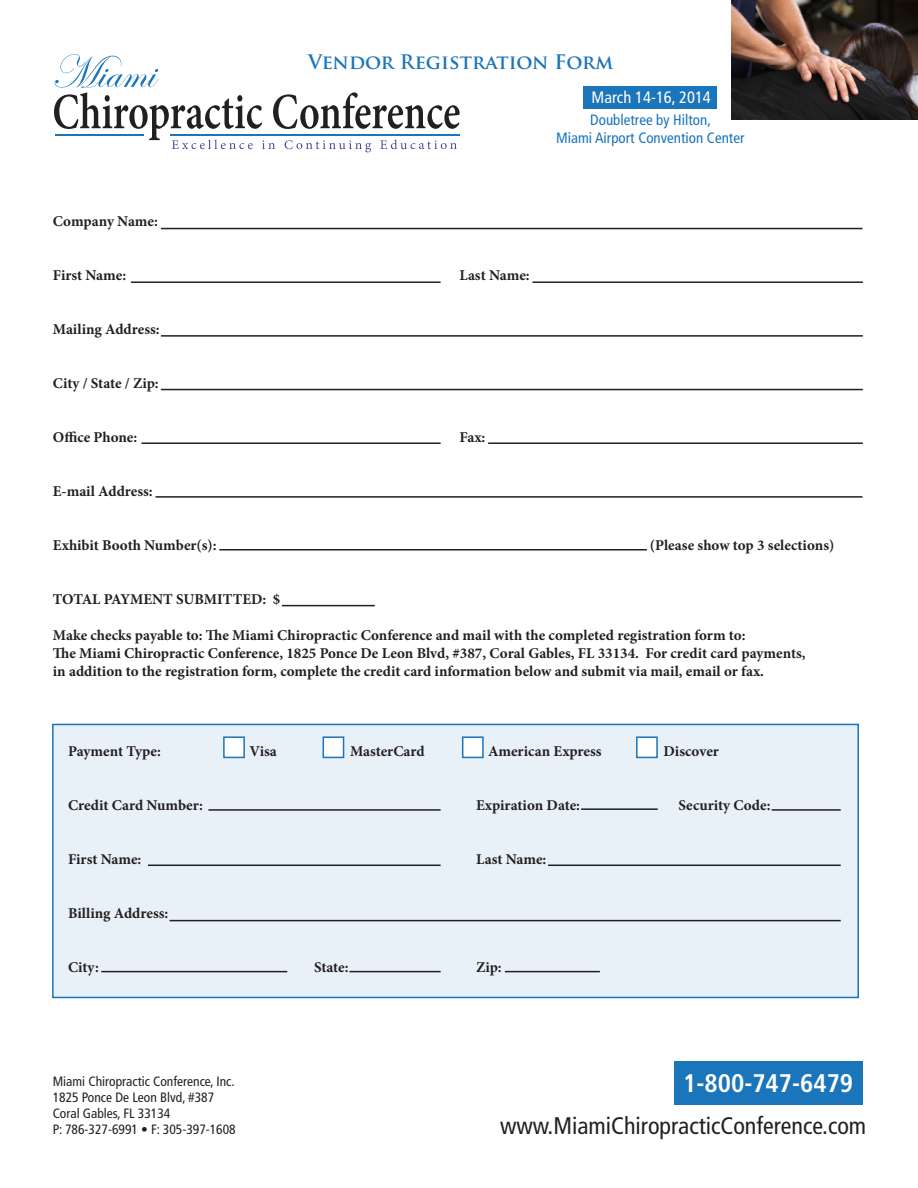
<style>
.page{position:relative;width:918px;height:1188px;background:#fff}
.page>*{position:absolute;margin:0;border:0;box-sizing:border-box;transform-origin:0 0}
.t1{font:700 condensed 25.5px "Frutiger";color:#fff}
.t2{font:condensed 24px "Frutiger";color:#231f20}
.t3{font:700 19.5px "Trajan Pro";color:#1b75ba}
.t4{font:condensed 16.5px "Frutiger";color:#fff}
.t5{font:700 15px/18px "Minion Pro";color:#231f20}
.t6{font:condensed 15px/18px "Frutiger";color:#1b75ba;text-align:center}
.t7{font:condensed 13.5px/16.2px "Frutiger";color:#231f20}
</style>
<div class="page">
<svg style="left:54px;top:54px;width:406px;height:98px"></svg>
<hr style="left:55px;top:135px;width:88px;height:1px;background:#1b75ba">
<hr style="left:170px;top:135px;width:289px;height:1px;background:#1b75ba">
<div style="left:674px;top:1062px;width:188px;height:43px;background:#1b75ba"></div>
<img style="left:732px;top:0;width:186px;height:119px">
<div style="left:52px;top:724px;width:807px;height:274px;background:#e8f1f8;border:2px solid #1b75ba"></div>
<hr style="left:161px;top:228px;width:701px;height:1px;background:#231f20">
<hr style="left:131px;top:281px;width:310px;height:2px;background:#231f20">
<hr style="left:161px;top:335px;width:702px;height:2px;background:#231f20">
<hr style="left:161px;top:389px;width:702px;height:1px;background:#231f20">
<hr style="left:141px;top:442px;width:300px;height:2px;background:#231f20">
<hr style="left:156px;top:496px;width:707px;height:2px;background:#231f20">
<hr style="left:208px;top:809px;width:233px;height:2px;background:#231f20">
<hr style="left:581px;top:808px;width:77px;height:2px;background:#231f20">
<hr style="left:772px;top:809px;width:69px;height:2px;background:#231f20">
<hr style="left:148px;top:865px;width:293px;height:1px;background:#231f20">
<hr style="left:548px;top:865px;width:293px;height:1px;background:#231f20">
<hr style="left:170px;top:920px;width:671px;height:1px;background:#231f20">
<hr style="left:101px;top:971px;width:186px;height:1px;background:#231f20">
<hr style="left:349px;top:971px;width:92px;height:1px;background:#231f20">
<hr style="left:505px;top:971px;width:95px;height:1px;background:#231f20">
<hr style="left:219px;top:549px;width:428px;height:2px;background:#231f20">
<hr style="left:282px;top:605px;width:93px;height:1px;background:#231f20">
<hr style="left:488px;top:442px;width:375px;height:2px;background:#231f20">
<hr style="left:532px;top:281px;width:331px;height:2px;background:#231f20">
<div style="left:223px;top:736px;width:22px;height:22px;background:#fff;border:2px solid #1b75ba"></div>
<div style="left:323px;top:736px;width:21px;height:22px;background:#fff;border:2px solid #1b75ba"></div>
<div style="left:462px;top:736px;width:22px;height:22px;background:#fff;border:2px solid #1b75ba"></div>
<div style="left:636px;top:736px;width:22px;height:22px;background:#fff;border:2px solid #1b75ba"></div>
<div style="left:583px;top:87px;width:134px;height:22px;background:#1b75ba"></div>
<p class="t3" style="left:308px;top:49px;width:307px">Vendor Registration Form</p>
<p class="t5" style="left:53px;top:212px;width:107px">Company Name:</p>
<p class="t5" style="left:53px;top:266px;width:75px">First Name:</p>
<p class="t5" style="left:459px;top:266px;width:72px">Last Name:</p>
<p class="t5" style="left:53px;top:320px;width:108px">Mailing Address:</p>
<p class="t5" style="left:53px;top:374px;width:107px">City / State / Zip:</p>
<p class="t5" style="left:53px;top:428px;width:86px">Office Phone:</p>
<p class="t5" style="left:459px;top:428px;width:28px">Fax:</p>
<p class="t5" style="left:53px;top:482px;width:101px">E-mail Address:</p>
<p class="t4" style="left:592px;top:88px;width:121px">March 14-16, 2014</p>
<p class="t6" style="left:556px;top:111px;width:190px">Doubletree by Hilton,<br>Miami Airport Convention Center</p>
<p class="t5" style="left:53px;top:536px;width:165px">Exhibit Booth Number(s):</p>
<p class="t5" style="left:650px;top:536px;width:186px">(Please show top 3 selections)</p>
<p class="t5" style="left:53px;top:590px;width:229px">TOTAL PAYMENT SUBMITTED: $</p>
<p class="t5" style="left:53px;top:626px;width:754px">Make checks payable to: The Miami Chiropractic Conference and mail with the completed registration form to:<br>The Miami Chiropractic Conference, 1825 Ponce De Leon Blvd, #387, Coral Gables, FL 33134. For credit card payments, in addition to the registration form, complete the credit card information below and submit via mail, email or fax.</p>
<p class="t5" style="left:68px;top:742px;width:94px">Payment Type:</p>
<p class="t5" style="left:250px;top:742px;width:29px">Visa</p>
<p class="t5" style="left:350px;top:742px;width:76px">MasterCard</p>
<p class="t5" style="left:488px;top:742px;width:115px">American Express</p>
<p class="t5" style="left:664px;top:742px;width:57px">Discover</p>
<p class="t5" style="left:68px;top:796px;width:136px">Credit Card Number:</p>
<p class="t5" style="left:476px;top:796px;width:106px">Expiration Date:</p>
<p class="t5" style="left:679px;top:796px;width:94px">Security Code:</p>
<p class="t5" style="left:68px;top:850px;width:75px">First Name:</p>
<p class="t5" style="left:476px;top:850px;width:72px">Last Name:</p>
<p class="t5" style="left:68px;top:904px;width:102px">Billing Address:</p>
<p class="t5" style="left:68px;top:958px;width:32px">City:</p>
<p class="t5" style="left:314px;top:958px;width:36px">State:</p>
<p class="t5" style="left:476px;top:958px;width:27px">Zip:</p>
<p class="t7" style="left:53px;top:1073px;width:185px">Miami Chiropractic Conference, Inc.<br>1825 Ponce De Leon Blvd, #387<br>Coral Gables, FL 33134<br>P: 786-327-6991 • F: 305-397-1608</p>
<h1 class="t1" style="left:683px;top:1068px;width:171px">1-800-747-6479</h1>
<h2 class="t2" style="left:500px;top:1111px;width:368px">www.MiamiChiropracticConference.com</h2>
</div>
